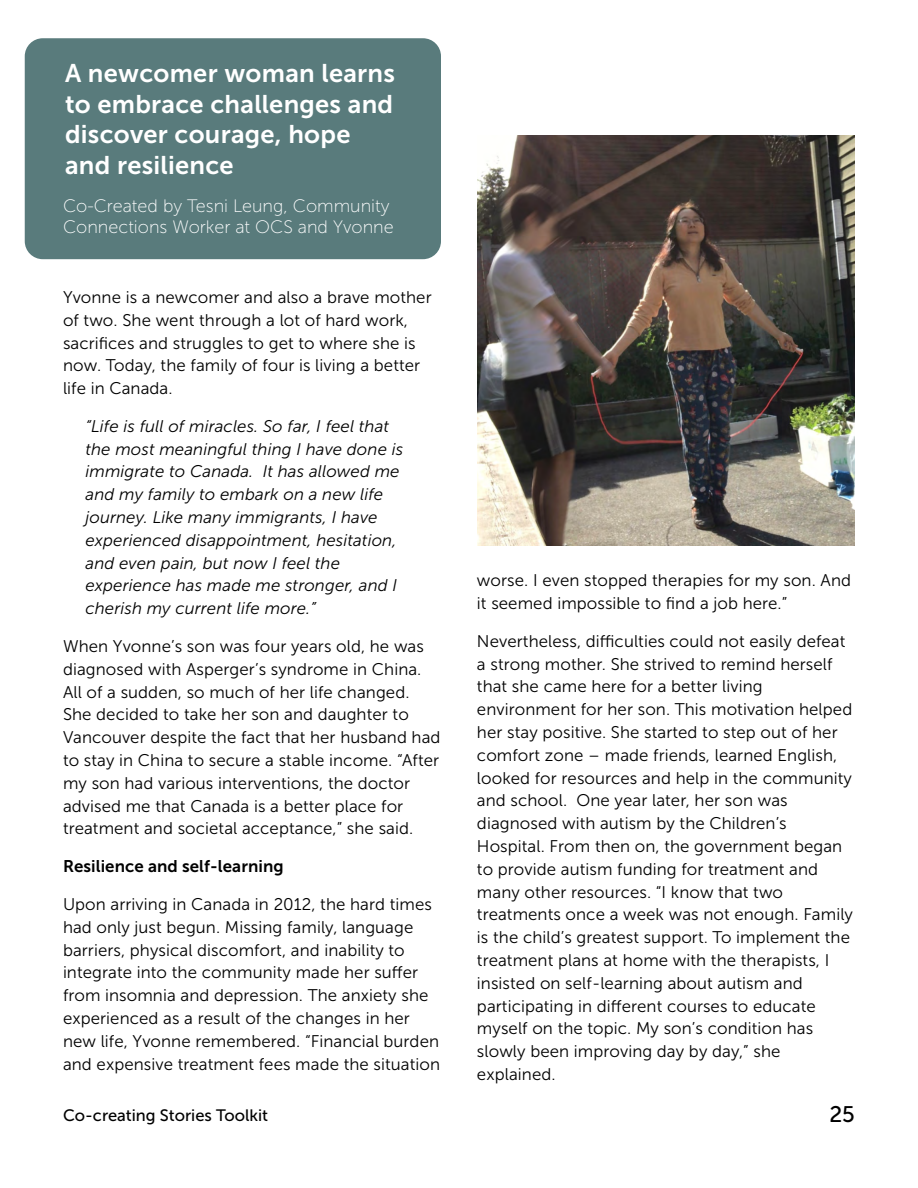
<style>
.page{position:relative;width:918px;height:1188px;background:#fff}
.page>*{position:absolute;margin:0;border:0;box-sizing:border-box;transform-origin:0 0}
.t1{font:25.5px/30.6px "Museo Sans 700";letter-spacing:.01em;color:#fff}
.t2{font:22.5px "Museo Sans 500";color:#000}
.t3{font:18px/21.6px "Museo Sans 100";color:#fff}
.t4{font:16.8px/22.8px "Museo Sans 300";letter-spacing:.005em;color:#000}
.t5{font:italic 16.8px/22.8px "Museo Sans 300";letter-spacing:.005em;color:#000}
.t6{font:16.8px "Museo Sans 700";letter-spacing:.005em;color:#000}
.t7{font:16.5px "Museo Sans 500";color:#000}
</style>
<div class="page">
<div style="left:25px;top:38px;width:416px;height:221px;background:#597b7c;border-radius:18px"></div>
<img style="left:477px;top:136px;width:378px;height:409px">
<h1 class="t1" style="left:65px;top:58px;width:331px">A newcomer woman learns to embrace challenges and discover courage, hope and resilience</h1>
<p class="t3" style="left:63px;top:195px;width:332px">Co-Created by Tesni Leung, Community<br>Connections Worker at OCS and Yvonne</p>
<p class="t4" style="left:63px;top:286px;width:370px">Yvonne is a newcomer and also a brave mother of two. She went through a lot of hard work, sacrifices and struggles to get to where she is now. Today, the family of four is living a better life in Canada.</p>
<p class="t5" style="left:85px;top:415px;width:319px">“Life is full of miracles. So far, I feel that the most meaningful thing I have done is immigrate to Canada. It has allowed me and my family to embark on a new life journey. Like many immigrants, I have experienced disappointment, hesitation, and even pain, but now I feel the experience has made me stronger, and I cherish my current life more.”</p>
<p class="t4" style="left:63px;top:635px;width:379px">When Yvonne’s son was four years old, he was diagnosed with Asperger’s syndrome in China.<br>All of a sudden, so much of her life changed.<br>She decided to take her son and daughter to Vancouver despite the fact that her husband had to stay in China to secure a stable income. “After my son had various interventions, the doctor advised me that Canada is a better place for treatment and societal acceptance,” she said.</p>
<p class="t6" style="left:63px;top:857px;width:222px">Resilience and self-learning</p>
<p class="t4" style="left:63px;top:893px;width:379px">Upon arriving in Canada in 2012, the hard times had only just begun. Missing family, language barriers, physical discomfort, and inability to integrate into the community made her suffer from insomnia and depression. The anxiety she experienced as a result of the changes in her new life, Yvonne remembered. “Financial burden and expensive treatment fees made the situation</p>
<p class="t4" style="left:477px;top:569px;width:376px">worse. I even stopped therapies for my son. And it seemed impossible to find a job here.”</p>
<p class="t4" style="left:477px;top:630px;width:378px">Nevertheless, difficulties could not easily defeat a strong mother. She strived to remind herself that she came here for a better living environment for her son. This motivation helped her stay positive. She started to step out of her comfort zone – made friends, learned English, looked for resources and help in the community and school. One year later, her son was diagnosed with autism by the Children’s Hospital. From then on, the government began to provide autism funding for treatment and many other resources. “I know that two treatments once a week was not enough. Family is the child’s greatest support. To implement the treatment plans at home with the therapists, I insisted on self-learning about autism and participating in different courses to educate myself on the topic. My son’s condition has slowly been improving day by day,” she explained.</p>
<p class="t7" style="left:63px;top:1106px;width:207px">Co-creating Stories Toolkit</p>
<h2 class="t2" style="left:829px;top:1102px;width:27px">25</h2>
</div>
